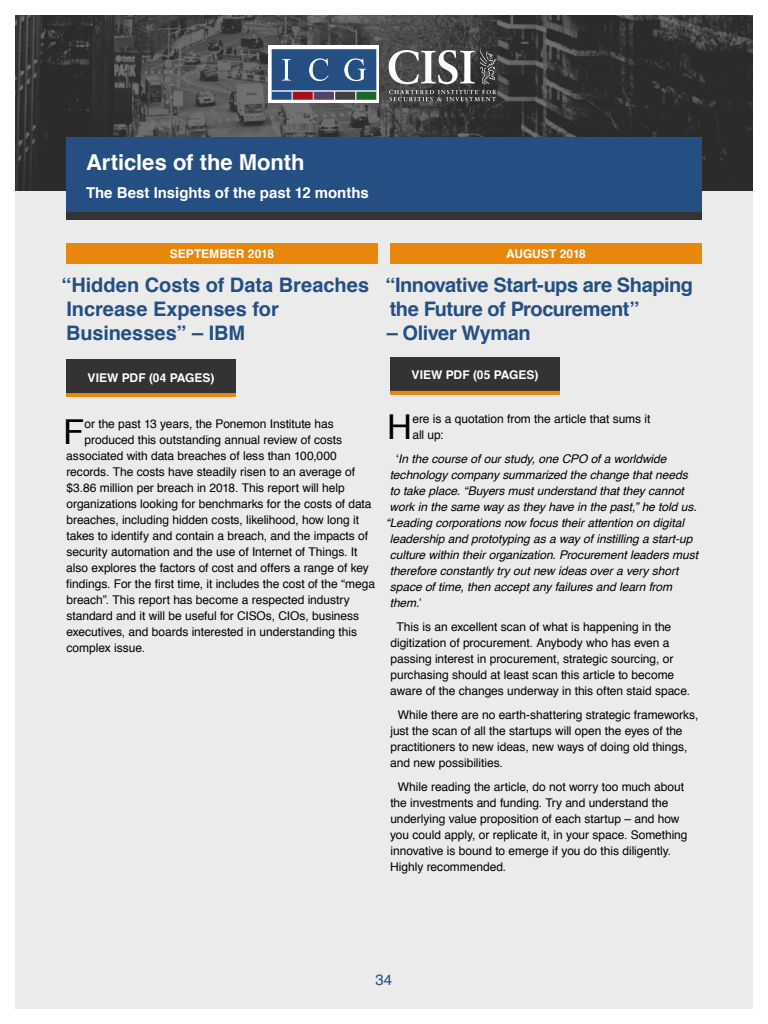
<style>
.page{position:relative;width:768px;height:1024px;background:#fff}
.page>*{position:absolute;margin:0;border:0;box-sizing:border-box;transform-origin:0 0}
.t1{font:34.3px "Helvetica";color:#000}
.t2{font:700 22px "Helvetica";letter-spacing:-.005em;color:#fff}
.t3{font:700 20px/24px "Helvetica";letter-spacing:-.01em;color:#254e83}
.t4{font:700 15px "Helvetica";color:#fff}
.t5{font:15px "Helvetica";color:#254e83}
.t6{font:12px/16px "Helvetica";letter-spacing:-.005em;color:#000}
.t7{font:italic 12px "Helvetica";letter-spacing:-.005em;color:#000}
.t8{font:700 12px "Helvetica";color:#fff}
.s1{font-style:normal}
</style>
<div class="page">
<div style="left:15px;top:15px;width:738px;height:994px;background:#ebebeb"></div>
<svg style="left:15px;top:15px;width:738px;height:176px;background:#3e3e3e"></svg>
<div style="left:390px;top:357px;width:170px;height:36px;background:#333"></div>
<svg style="left:390px;top:391px;width:170px;height:4px"></svg>
<div style="left:66px;top:137px;width:636px;height:77px;background:#254e83"></div>
<div style="left:66px;top:212px;width:636px;height:8px;background:#333"></div>
<div style="left:390px;top:243px;width:312px;height:21px;background:#e7870c"></div>
<div style="left:66px;top:359px;width:170px;height:36px;background:#333"></div>
<hr style="left:66px;top:393px;width:170px;height:4px;background:#e7870c">
<div style="left:66px;top:243px;width:312px;height:21px;background:#e7870c"></div>
<div style="left:269px;top:46px;width:110px;height:57px;background:#fff"></div>
<svg style="left:271px;top:49px;width:106px;height:51px;background:#436088"></svg>
<svg style="left:389px;top:50px;width:108px;height:34px;background:#7a7a7a"></svg>
<svg style="left:389px;top:90px;width:107px;height:11px"></svg>
<h2 class="t2" style="left:86px;top:145px;width:220px">Articles of the Month</h2>
<p class="t4" style="left:86px;top:181px;width:284px">The Best Insights of the past 12 months</p>
<p class="t8" style="left:170px;top:244px;width:106px">SEPTEMBER 2018</p>
<h3 class="t3" style="left:61px;top:273px;width:309px">“Hidden Costs of Data Breaches<br>Increase Expenses for<br>Businesses” – IBM</h3>
<p class="t8" style="left:88px;top:368px;width:128px">VIEW PDF (04 PAGES)</p>
<h1 class="t1" style="left:63px;top:406px;width:22px">F</h1>
<p class="t6" style="left:84px;top:416px;width:251px">or the past 13 years, the Ponemon Institute has</p>
<p class="t6" style="left:85px;top:432px;width:259px">produced this outstanding annual review of costs</p>
<p class="t6" style="left:66px;top:448px;width:272px">associated with data breaches of less than 100,000</p>
<p class="t6" style="left:66px;top:464px;width:290px">records. The costs have steadily risen to an average of</p>
<p class="t6" style="left:66px;top:480px;width:280px">$3.86 million per breach in 2018. This report will help</p>
<p class="t6" style="left:66px;top:496px;width:307px">organizations looking for benchmarks for the costs of data</p>
<p class="t6" style="left:67px;top:512px;width:294px">breaches, including hidden costs, likelihood, how long it</p>
<p class="t6" style="left:66px;top:528px;width:303px">takes to identify and contain a breach, and the impacts of</p>
<p class="t6" style="left:66px;top:544px;width:293px">security automation and the use of Internet of Things. It</p>
<p class="t6" style="left:66px;top:560px;width:304px">also explores the factors of cost and offers a range of key</p>
<p class="t6" style="left:66px;top:576px;width:310px">findings. For the first time, it includes the cost of the “mega</p>
<p class="t6" style="left:67px;top:592px;width:285px">breach”. This report has become a respected industry</p>
<p class="t6" style="left:66px;top:608px;width:294px">standard and it will be useful for CISOs, CIOs, business</p>
<p class="t6" style="left:66px;top:624px;width:292px">executives, and boards interested in understanding this</p>
<p class="t6" style="left:66px;top:640px;width:80px">complex issue.</p>
<p class="t8" style="left:506px;top:244px;width:81px">AUGUST 2018</p>
<h3 class="t3" style="left:385px;top:273px;width:309px">“Innovative Start-ups are Shaping the Future of Procurement”</h3>
<h3 class="t3" style="left:387px;top:321px;width:145px">– Oliver Wyman</h3>
<p class="t8" style="left:412px;top:365px;width:128px">VIEW PDF (05 PAGES)</p>
<h1 class="t1" style="left:387px;top:400px;width:26px">H</h1>
<p class="t6" style="left:412px;top:411px;width:240px">ere is a quotation from the article that sums it all up:</p>
<p class="t7" style="left:396px;top:449px;width:272px"><span class="s1">‘</span>In the course of our study, one CPO of a worldwide</p>
<p class="t7" style="left:390px;top:465px;width:300px">technology company summarized the change that needs</p>
<p class="t7" style="left:390px;top:481px;width:296px">to take place. “Buyers must understand that they cannot</p>
<p class="t7" style="left:390px;top:497px;width:309px">work in the same way as they have in the past,” he told us.</p>
<p class="t7" style="left:386px;top:513px;width:300px">“Leading corporations now focus their attention on digital</p>
<p class="t7" style="left:390px;top:529px;width:304px">leadership and prototyping as a way of instilling a start-up</p>
<p class="t7" style="left:390px;top:545px;width:310px">culture within their organization. Procurement leaders must</p>
<p class="t7" style="left:390px;top:561px;width:290px">therefore constantly try out new ideas over a very short</p>
<p class="t7" style="left:390px;top:577px;width:284px">space of time, then accept any failures and learn from</p>
<p class="t7" style="left:390px;top:593px;width:33px">them.<span class="s1">’</span></p>
<p class="t6" style="left:390px;top:619px;width:301px;text-indent:6px">This is an excellent scan of what is happening in the digitization of procurement. Anybody who has even a passing interest in procurement, strategic sourcing, or purchasing should at least scan this article to become aware of the changes underway in this often staid space.</p>
<p class="t6" style="left:390px;top:707px;width:310px;text-indent:8px">While there are no earth-shattering strategic frameworks, just the scan of all the startups will open the eyes of the practitioners to new ideas, new ways of doing old things, and new possibilities.</p>
<p class="t6" style="left:390px;top:779px;width:299px;text-indent:8px">While reading the article, do not worry too much about the investments and funding. Try and understand the underlying value proposition of each startup – and how you could apply, or replicate it, in your space. Something innovative is bound to emerge if you do this diligently.<br>Highly recommended.</p>
<p class="t5" style="left:376px;top:968px;width:18px">34</p>
</div>
